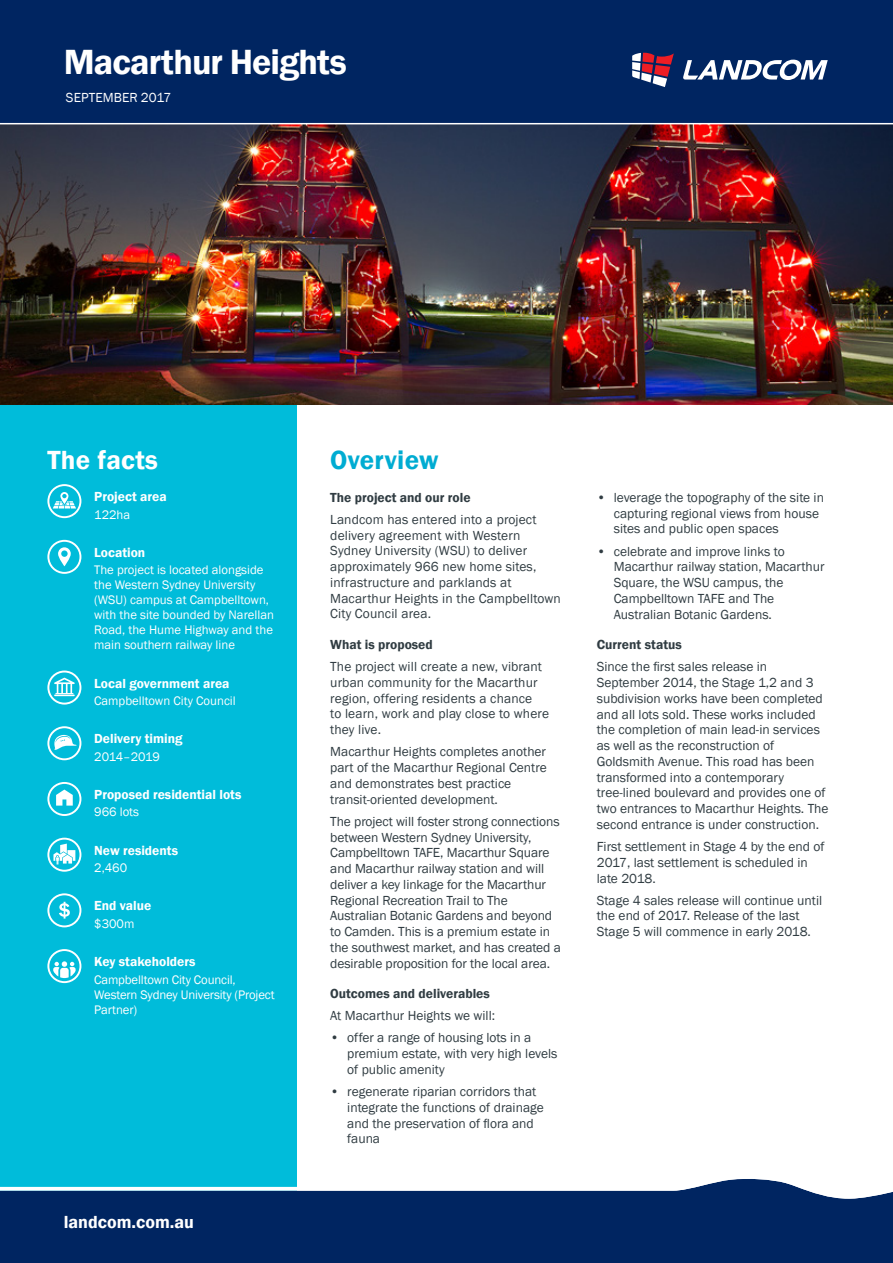
<style>
.page{position:relative;width:893px;height:1263px;background:#fff}
.page>*{position:absolute;margin:0;border:0;box-sizing:border-box;transform-origin:0 0}
.t1{font:600 36px "Franklin Gothic";letter-spacing:-.025em;color:#fff}
.t2{font:600 27px "Franklin Gothic";letter-spacing:.01em;color:#fff}
.t3{font:600 27px "Franklin Gothic";letter-spacing:.01em;color:#00acd2}
.t4{font:600 18px "Franklin Gothic";color:#fff}
.t5{font:13.5px/15.8px "Franklin Gothic";color:#303c42}
.t6{font:600 13.5px "Franklin Gothic";color:#fff}
.t7{font:600 13.5px "Franklin Gothic";color:#303c42}
.t8{font:13.5px "Franklin Gothic";color:#fff}
.t9{font:12.75px/15px "Franklin Gothic";color:#fff}
.t10{font:12.75px "Franklin Gothic";letter-spacing:-.02em;color:#fff}
.s1{font-weight:600}
</style>
<div class="page">
<div style="left:0;top:404px;width:296px;height:787px;background:#00bcda"></div>
<svg style="left:47px;top:484px;width:34px;height:34px"></svg>
<svg style="left:47px;top:540px;width:34px;height:34px"></svg>
<svg style="left:47px;top:670px;width:34px;height:34px"></svg>
<svg style="left:47px;top:726px;width:34px;height:34px"></svg>
<svg style="left:47px;top:782px;width:34px;height:34px"></svg>
<svg style="left:47px;top:838px;width:34px;height:34px"></svg>
<svg style="left:47px;top:893px;width:34px;height:34px"></svg>
<svg style="left:47px;top:949px;width:34px;height:34px"></svg>
<img style="left:0;top:124px;width:893px;height:280px">
<div style="left:0;top:1199px;width:893px;height:64px;background:#002561"></div>
<svg style="left:0;top:1174px;width:893px;height:25px"></svg>
<div style="left:0;top:0;width:893px;height:123px;background:#002561"></div>
<svg style="left:632px;top:53px;width:42px;height:34px"></svg>
<svg style="left:683px;top:60px;width:145px;height:20px"></svg>
<h1 class="t1" style="left:64px;top:40px;width:285px">Macarthur Heights</h1>
<p class="t8" style="left:66px;top:89px;width:107px">SEPTEMBER 2017</p>
<h2 class="t2" style="left:47px;top:443px;width:112px">The facts</h2>
<p class="t6" style="left:94px;top:488px;width:74px">Project area</p>
<p class="t9" style="left:94px;top:507px;width:38px">122ha</p>
<p class="t6" style="left:94px;top:544px;width:53px">Location</p>
<p class="t9" style="left:94px;top:563px;width:181px">The project is located alongside the Western Sydney University (WSU) campus at Campbelltown, with the site bounded by Narellan<br>Road, the Hume Highway and the main southern railway line</p>
<p class="t6" style="left:94px;top:675px;width:137px">Local government area</p>
<p class="t9" style="left:94px;top:693px;width:143px">Campbelltown City Council</p>
<p class="t6" style="left:94px;top:730px;width:90px">Delivery timing</p>
<p class="t10" style="left:94px;top:748px;width:67px">2014–2019</p>
<p class="t6" style="left:94px;top:786px;width:149px">Proposed residential lots</p>
<p class="t9" style="left:94px;top:805px;width:46px">966 lots</p>
<p class="t6" style="left:94px;top:842px;width:85px">New residents</p>
<p class="t9" style="left:94px;top:861px;width:35px">2,460</p>
<p class="t6" style="left:94px;top:897px;width:59px">End value</p>
<p class="t9" style="left:94px;top:916px;width:42px">$300m</p>
<p class="t6" style="left:94px;top:953px;width:103px">Key stakeholders</p>
<p class="t9" style="left:94px;top:972px;width:182px">Campbelltown City Council,<br>Western Sydney University (Project<br>Partner)</p>
<h3 class="t4" style="left:64px;top:1210px;width:132px">landcom.com.au</h3>
<h2 class="t3" style="left:330px;top:443px;width:110px">Overview</h2>
<p class="t7" style="left:330px;top:489px;width:142px">The project and our role</p>
<p class="t5" style="left:330px;top:512px;width:232px">Landcom has entered into a project delivery agreement with Western<br>Sydney University (WSU) to deliver approximately 966 new home sites, infrastructure and parklands at<br>Macarthur Heights in the Campbelltown<br>City Council area.</p>
<p class="t7" style="left:330px;top:636px;width:104px">What is proposed</p>
<p class="t5" style="left:330px;top:659px;width:220px">The project will create a new, vibrant urban community for the Macarthur region, offering residents a chance<br>to learn, work and play close to where they live.</p>
<p class="t5" style="left:330px;top:744px;width:218px">Macarthur Heights completes another part of the Macarthur Regional Centre and demonstrates best practice transit-oriented development.</p>
<p class="t5" style="left:330px;top:814px;width:232px">The project will foster strong connections between Western Sydney University, Campbelltown TAFE, Macarthur Square and Macarthur railway station and will deliver a key linkage for the Macarthur Regional Recreation Trail to The Australian Botanic Gardens and beyond to Camden. This is a premium estate in the southwest market, and has created a desirable proposition for the local area.</p>
<p class="t7" style="left:330px;top:985px;width:161px">Outcomes and deliverables</p>
<p class="t5" style="left:330px;top:1008px;width:166px">At Macarthur Heights we will:</p>
<p class="t5" style="left:347px;top:1030px;width:212px;text-indent:-17px"><span class="s1">•</span> offer a range of housing lots in a premium estate, with very high levels of public amenity</p>
<p class="t5" style="left:347px;top:1084px;width:198px;text-indent:-17px"><span class="s1">•</span> regenerate riparian corridors that integrate the functions of drainage and the preservation of flora and fauna</p>
<p class="t5" style="left:614px;top:490px;width:212px;text-indent:-17px"><span class="s1">•</span> leverage the topography of the site in capturing regional views from house sites and public open spaces</p>
<p class="t5" style="left:614px;top:543px;width:212px;text-indent:-17px"><span class="s1">•</span> celebrate and improve links to<br>Macarthur railway station, Macarthur<br>Square, the WSU campus, the<br>Campbelltown TAFE and The<br>Australian Botanic Gardens.</p>
<p class="t7" style="left:597px;top:636px;width:87px">Current status</p>
<p class="t5" style="left:597px;top:659px;width:233px">Since the first sales release in September 2014, the Stage 1,2 and 3 subdivision works have been completed and all lots sold. These works included the completion of main lead-in services as well as the reconstruction of Goldsmith Avenue. This road has been transformed into a contemporary tree-lined boulevard and provides one of two entrances to Macarthur Heights. The second entrance is under construction.</p>
<p class="t5" style="left:597px;top:839px;width:229px">First settlement in Stage 4 by the end of<br>2017, last settlement is scheduled in late 2018.</p>
<p class="t5" style="left:597px;top:892px;width:227px">Stage 4 sales release will continue until the end of 2017. Release of the last<br>Stage 5 will commence in early 2018.</p>
</div>
